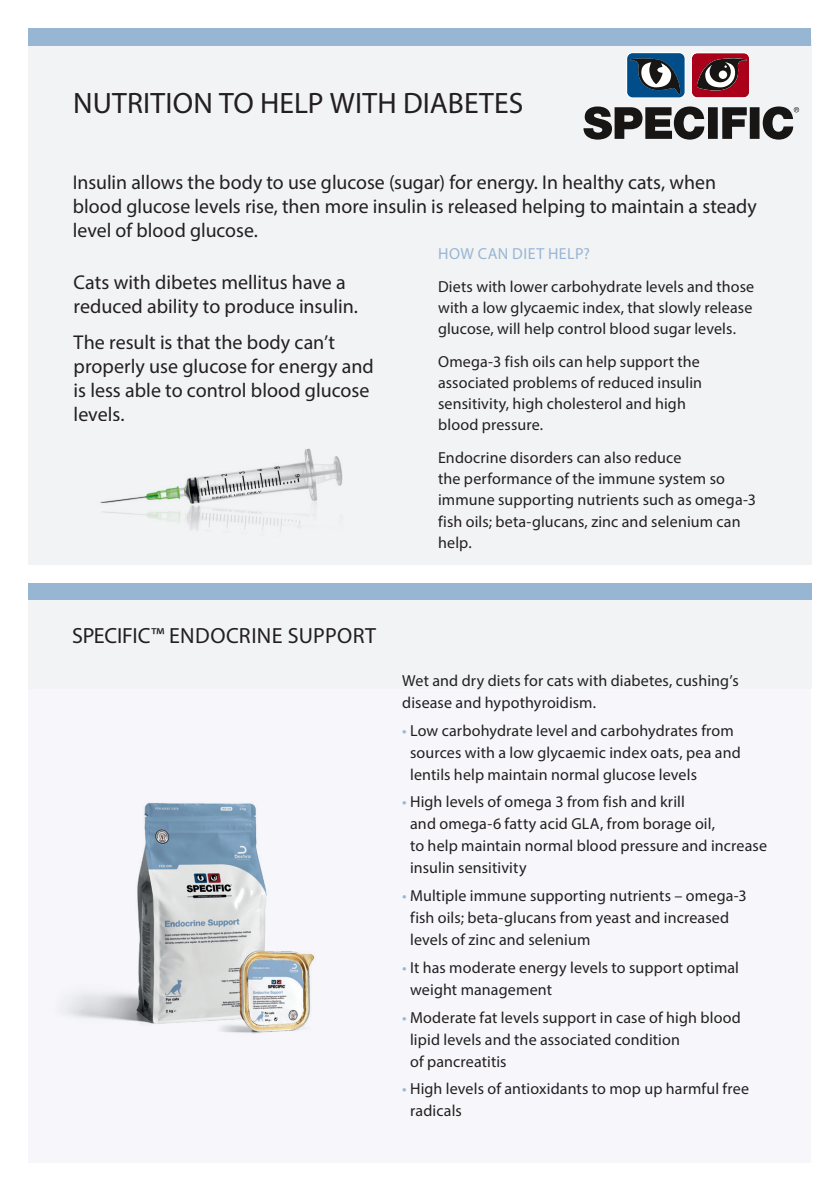
<style>
.page{position:relative;width:840px;height:1191px;background:#fff}
.page>*{position:absolute;margin:0;border:0;box-sizing:border-box;transform-origin:0 0}
.main-hdr{font:29.6px "Myriad Pro";letter-spacing:.005em;color:#231f20}
.bullets-No-Indent{font:22px "Myriad Pro";letter-spacing:.01em;color:#231f20}
.main-hdr-2{font:20px/24px "Myriad Pro";color:#231f20}
.bullets-No-Indent-2{font:20px/24px "Myriad Pro";color:#231f20}
.bullets-No-Indent-3{font:16px/22px "Myriad Pro";letter-spacing:.01em;color:#231f20}
.bullets-No-Indent-4{font:16px "Myriad Pro";letter-spacing:.03em;color:#97b6d4}
.s1{color:#97b6d4}
</style>
<div class="page">
<div style="left:28px;top:591px;width:782px;height:571px;background:#f7f7fb"></div>
<div style="left:28px;top:39px;width:783px;height:649px;background:#f2f3f4"></div>
<div style="left:28px;top:582px;width:783px;height:17px;background:#97b6d4"></div>
<div style="left:28px;top:28px;width:782px;height:17px;background:#97b6d4"></div>
<div style="left:19px;top:565px;width:803px;height:17px;background:#fff"></div>
<img style="left:100px;top:448px;width:243px;height:83px">
<img style="left:126px;top:801px;width:190px;height:235px">
<svg style="left:583px;top:106px;width:215px;height:34px"></svg>
<svg style="left:627px;top:53px;width:122px;height:45px"></svg>
<p class="main-hdr" style="left:73px;top:85px;width:451px">NUTRITION TO HELP WITH DIABETES</p>
<p class="main-hdr-2" style="left:73px;top:170px;width:685px">Insulin allows the body to use glucose (sugar) for energy. In healthy cats, when blood glucose levels rise, then more insulin is released helping to maintain a steady level of blood glucose.</p>
<p class="bullets-No-Indent-2" style="left:74px;top:270px;width:286px">Cats with dibetes mellitus have a reduced ability to produce insulin.</p>
<p class="bullets-No-Indent-2" style="left:74px;top:329px;width:301px">The result is that the body can’t properly use glucose for energy and is less able to control blood glucose levels.</p>
<p class="bullets-No-Indent-4" style="left:438px;top:244px;width:153px">HOW CAN DIET HELP?</p>
<p class="bullets-No-Indent-3" style="left:438px;top:275px;width:317px;line-height:21.2px">Diets with lower carbohydrate levels and those with a low glycaemic index, that slowly release glucose, will help control blood sugar levels.</p>
<p class="bullets-No-Indent-3" style="left:438px;top:350px;width:265px;line-height:21.2px">Omega-3 fish oils can help support the associated problems of reduced insulin sensitivity, high cholesterol and high blood pressure.</p>
<p class="bullets-No-Indent-3" style="left:438px;top:447px;width:319px;line-height:21.2px">Endocrine disorders can also reduce<br>the performance of the immune system so immune supporting nutrients such as omega-3 fish oils; beta-glucans, zinc and selenium can help.</p>
<p class="bullets-No-Indent" style="left:72px;top:622px;width:305px">SPECIFIC™ ENDOCRINE SUPPORT</p>
<p class="bullets-No-Indent-3" style="left:402px;top:669px;width:338px">Wet and dry diets for cats with diabetes, cushing’s disease and hypothyroidism.</p>
<p class="bullets-No-Indent-3" style="left:410px;top:719px;width:332px;text-indent:-8px"><span class="s1">•</span> Low carbohydrate level and carbohydrates from sources with a low glycaemic index oats, pea and lentils help maintain normal glucose levels</p>
<p class="bullets-No-Indent-3" style="left:410px;top:791px;width:358px;text-indent:-8px"><span class="s1">•</span> High levels of omega 3 from fish and krill<br>and omega-6 fatty acid GLA, from borage oil,<br>to help maintain normal blood pressure and increase insulin sensitivity</p>
<p class="bullets-No-Indent-3" style="left:410px;top:884px;width:338px;text-indent:-8px"><span class="s1">•</span> Multiple immune supporting nutrients – omega-3 fish oils; beta-glucans from yeast and increased levels of zinc and selenium</p>
<p class="bullets-No-Indent-3" style="left:410px;top:956px;width:330px;text-indent:-8px"><span class="s1">•</span> It has moderate energy levels to support optimal weight management</p>
<p class="bullets-No-Indent-3" style="left:410px;top:1006px;width:332px;text-indent:-8px"><span class="s1">•</span> Moderate fat levels support in case of high blood lipid levels and the associated condition<br>of pancreatitis</p>
<p class="bullets-No-Indent-3" style="left:410px;top:1077px;width:340px;text-indent:-8px"><span class="s1">•</span> High levels of antioxidants to mop up harmful free radicals</p>
</div>
